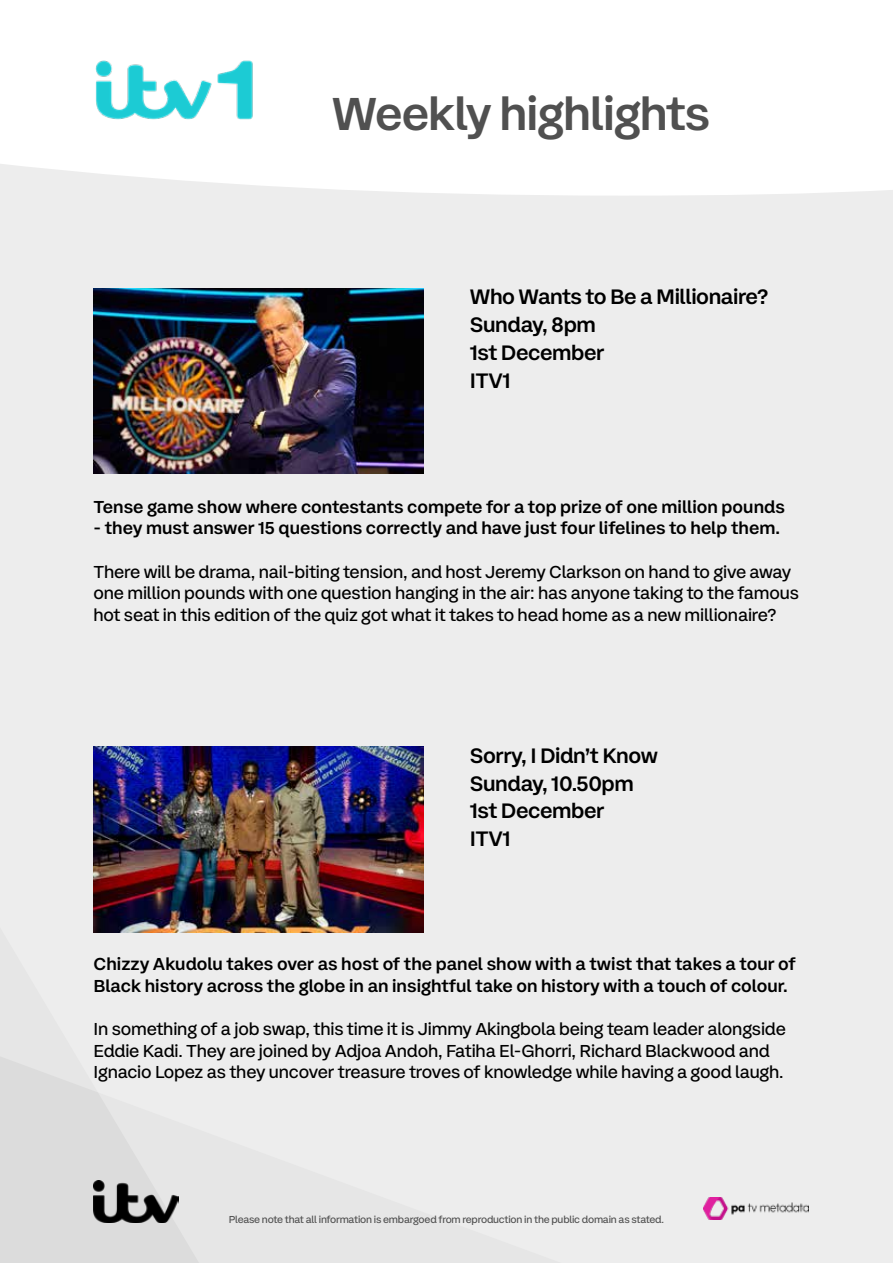
<style>
.page{position:relative;width:893px;height:1263px;background:#ededed}
.page>*{position:absolute;margin:0;border:0;box-sizing:border-box;transform-origin:0 0}
.t1{font:500 48px "ITV Display Sans";letter-spacing:-.02em;color:#505050}
.t2{font:500 21.75px/27.8px "ITV Display Sans";letter-spacing:-.02em;color:#000}
.t3{font:18px/21.6px "ITV Display Sans";letter-spacing:-.01em;color:#000}
.t4{font:500 18px/21.6px "ITV Display Sans";color:#000}
.t5{font:10.5px "ITV Display Sans";letter-spacing:-.02em;color:#505050}
</style>
<div class="page">
<svg style="left:0;top:1056px;width:199px;height:207px"></svg>
<img style="left:94px;top:1180px;width:85px;height:42px">
<div style="left:0;top:0;width:893px;height:196px;background:#fff"></div>
<img style="left:94px;top:57px;width:162px;height:65px">
<img style="left:94px;top:288px;width:329px;height:185px">
<img style="left:94px;top:747px;width:329px;height:185px">
<img style="left:704px;top:1197px;width:104px;height:22px">
<h1 class="t1" style="left:332px;top:83px;width:380px">Weekly highlights</h1>
<p class="t2" style="left:470px;top:283px;width:300px">Who Wants to Be a Millionaire?<br>Sunday, 8pm<br>1st December<br>ITV1</p>
<p class="t4" style="left:94px;top:496px;width:693px">Tense game show where contestants compete for a top prize of one million pounds</p>
<p class="t4" style="left:94px;top:517px;width:688px">- they must answer 15 questions correctly and have just four lifelines to help them.</p>
<p class="t3" style="left:94px;top:561px;width:707px">There will be drama, nail-biting tension, and host Jeremy Clarkson on hand to give away one million pounds with one question hanging in the air: has anyone taking to the famous hot seat in this edition of the quiz got what it takes to head home as a new millionaire?</p>
<p class="t2" style="left:470px;top:742px;width:190px">Sorry, I Didn’t Know<br>Sunday, 10.50pm<br>1st December<br>ITV1</p>
<p class="t4" style="left:94px;top:953px;width:704px">Chizzy Akudolu takes over as host of the panel show with a twist that takes a tour of<br>Black history across the globe in an insightful take on history with a touch of colour.</p>
<p class="t3" style="left:94px;top:1018px;width:694px">In something of a job swap, this time it is Jimmy Akingbola being team leader alongside<br>Eddie Kadi. They are joined by Adjoa Andoh, Fatiha El-Ghorri, Richard Blackwood and<br>Ignacio Lopez as they uncover treasure troves of knowledge while having a good laugh.</p>
<p class="t5" style="left:229px;top:1212px;width:437px">Please note that all information is embargoed from reproduction in the public domain as stated.</p>
</div>
